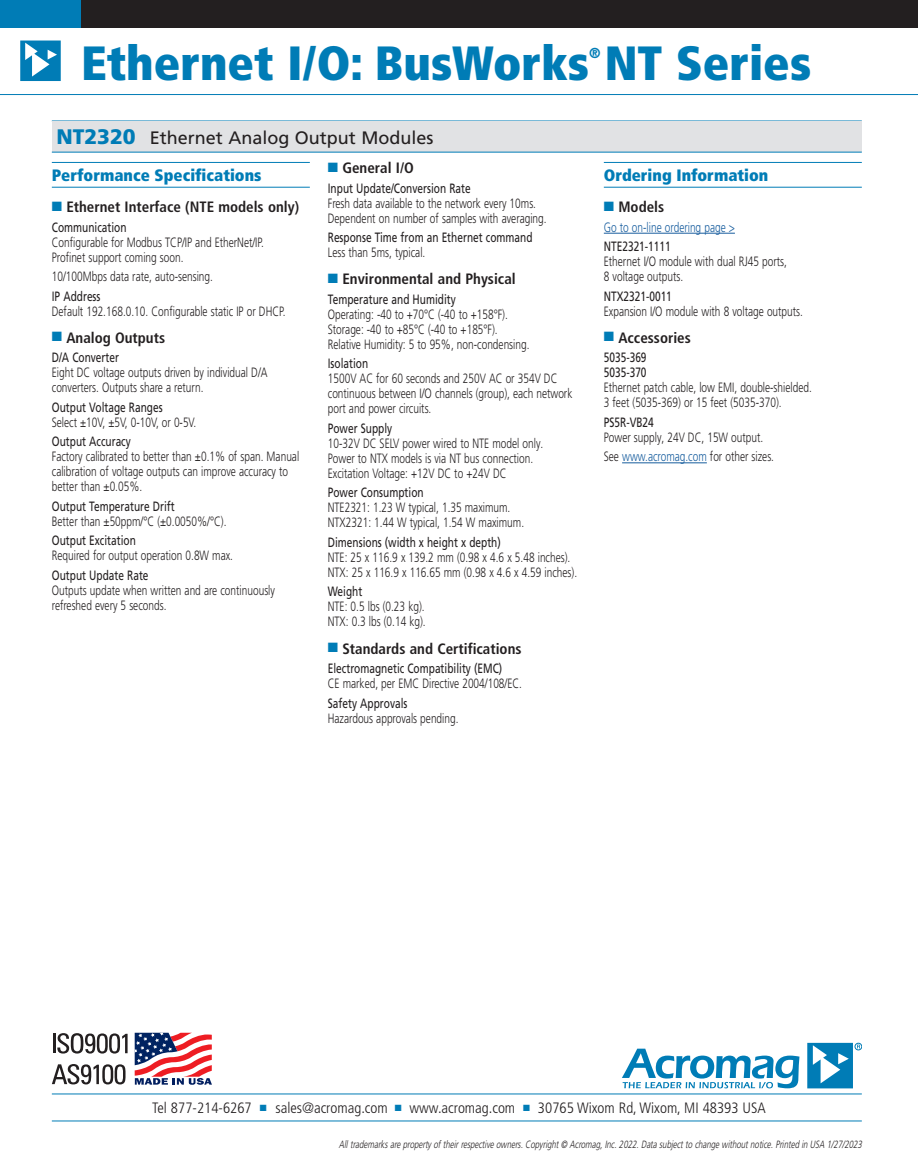
<style>
.page{position:relative;width:918px;height:1175px;background:#fff}
.page>*{position:absolute;margin:0;border:0;box-sizing:border-box;transform-origin:0 0}
.t1{font:900 condensed 48px "Frutiger LT Pro";color:#007cb6}
.t2{font:18px "Frutiger LT Pro";color:#231f20}
.t3{font:900 condensed 16.5px "Frutiger LT Pro";color:#007cb6}
.t4{font:700 condensed 15px "Frutiger LT Pro";color:#231f20}
.t5{font:300 condensed 15px "Frutiger LT Pro";color:#231f20}
.t6{font:900 condensed 14.4px "Frutiger LT Pro";color:#007cb6}
.t7{font:300 13.5px/15px "Frutiger LT Pro";color:#231f20;scale:.75 1}
.t8{font:13.5px/15px "Frutiger LT Pro";color:#231f20;scale:.75 1}
.t9{font:300 13.5px "Frutiger LT Pro";color:#175d9e;scale:.75 1}
.t10{font:italic 300 10.5px "Frutiger LT Pro";color:#231f20;scale:.75 1}
.s1{font-weight:900;font-size:21px;color:#007cb6}
.s2{color:#007cb6}
.s3{color:#175d9e}
</style>
<div class="page">
<div style="left:0;top:0;width:81px;height:27px;background:#007cb6"></div>
<hr style="left:0;top:94px;width:918px;height:1px;background:#007cb6">
<hr style="left:52px;top:121px;width:810px;height:1px;background:#007cb6">
<hr style="left:52px;top:1120px;width:810px;height:1px;background:#007cb6">
<hr style="left:52px;top:1093px;width:810px;height:1px;background:#007cb6">
<div style="left:81px;top:0;width:837px;height:27px;background:#231f20"></div>
<hr style="left:604px;top:187px;width:258px;height:1px;background:#007cb6">
<hr style="left:604px;top:162px;width:258px;height:1px;background:#007cb6">
<hr style="left:52px;top:187px;width:258px;height:1px;background:#007cb6">
<hr style="left:52px;top:162px;width:258px;height:1px;background:#007cb6">
<hr style="left:604px;top:233px;width:131px;height:1px;background:#175d9e">
<hr style="left:622px;top:462px;width:85px;height:1px;background:#175d9e">
<svg style="left:20px;top:40px;width:41px;height:41px"></svg>
<div style="left:52px;top:122px;width:810px;height:30px;background:#e1e2e4"></div>
<hr style="left:52px;top:152px;width:810px;height:1px;background:#007cb6">
<div style="left:855px;top:1043px;width:7px;height:7px;border:1px solid #007cb6;border-radius:50%"></div>
<svg style="left:807px;top:1042px;width:53px;height:46px"></svg>
<svg style="left:622px;top:1048px;width:177px;height:40px"></svg>
<hr style="left:53px;top:1033px;width:3px;height:20px;background:#231f20">
<svg style="left:57px;top:1033px;width:71px;height:20px"></svg>
<svg style="left:52px;top:1064px;width:74px;height:20px"></svg>
<svg style="left:135px;top:1032px;width:77px;height:52px"></svg>
<p class="t1" style="left:81px;top:33px;width:732px">Ethernet I/O: BusWorks NT Series</p>
<p class="t6" style="left:589px;top:44px;width:13px">®</p>
<p class="t2" style="left:56px;top:127px;width:379px"><span class="s1">NT2320</span> Ethernet Analog Output Modules</p>
<h4 class="t3" style="left:52px;top:165px;width:211px">Performance Specifications</h4>
<p class="t4" style="left:52px;top:198px;width:249px"><span class="s2">■</span> Ethernet Interface (NTE models only)</p>
<p class="t8" style="left:52px;top:220px;width:101px">Communication</p>
<p class="t7" style="left:52px;top:235px;width:284px">Configurable for Modbus TCP/IP and EtherNet/IP.<br>Profinet support coming soon.</p>
<p class="t7" style="left:52px;top:269px;width:216px">10/100Mbps data rate, auto-sensing.</p>
<p class="t8" style="left:52px;top:289px;width:66px">IP Address</p>
<p class="t7" style="left:52px;top:304px;width:313px">Default 192.168.0.10. Configurable static IP or DHCP.</p>
<p class="t4" style="left:52px;top:329px;width:115px"><span class="s2">■</span> Analog Outputs</p>
<p class="t8" style="left:52px;top:350px;width:91px">D/A Converter</p>
<p class="t7" style="left:52px;top:365px;width:289px">Eight DC voltage outputs driven by individual D/A converters. Outputs share a return.</p>
<p class="t8" style="left:52px;top:400px;width:149px">Output Voltage Ranges</p>
<p class="t7" style="left:52px;top:415px;width:194px">Select ±10V, ±5V, 0-10V, or 0-5V.</p>
<p class="t8" style="left:52px;top:434px;width:107px">Output Accuracy</p>
<p class="t7" style="left:52px;top:449px;width:331px">Factory calibrated to better than ±0.1% of span. Manual calibration of voltage outputs can improve accuracy to better than ±0.05%.</p>
<p class="t8" style="left:52px;top:499px;width:165px">Output Temperature Drift</p>
<p class="t7" style="left:52px;top:514px;width:234px">Better than ±50ppm/°C (±0.0050%/°C).</p>
<p class="t8" style="left:52px;top:533px;width:114px">Output Excitation</p>
<p class="t7" style="left:52px;top:548px;width:243px">Required for output operation 0.8W max.</p>
<p class="t8" style="left:52px;top:568px;width:131px">Output Update Rate</p>
<p class="t7" style="left:52px;top:583px;width:299px">Outputs update when written and are continuously refreshed every 5 seconds.</p>
<p class="t4" style="left:328px;top:159px;width:88px"><span class="s2">■</span> General I/O</p>
<p class="t8" style="left:328px;top:181px;width:192px">Input Update/Conversion Rate</p>
<p class="t7" style="left:328px;top:196px;width:293px">Fresh data available to the network every 10ms.<br>Dependent on number of samples with averaging.</p>
<p class="t8" style="left:328px;top:230px;width:274px">Response Time from an Ethernet command</p>
<p class="t7" style="left:328px;top:245px;width:132px">Less than 5ms, typical.</p>
<p class="t4" style="left:328px;top:270px;width:189px"><span class="s2">■</span> Environmental and Physical</p>
<p class="t8" style="left:328px;top:292px;width:172px">Temperature and Humidity</p>
<p class="t7" style="left:328px;top:307px;width:270px">Operating: -40 to +70°C (-40 to +158°F).<br>Storage: -40 to +85°C (-40 to +185°F).<br>Relative Humidity: 5 to 95%, non-condensing.</p>
<p class="t8" style="left:328px;top:356px;width:56px">Isolation</p>
<p class="t7" style="left:328px;top:371px;width:328px">1500V AC for 60 seconds and 250V AC or 354V DC continuous between I/O channels (group), each network port and power circuits.</p>
<p class="t8" style="left:328px;top:421px;width:87px">Power Supply</p>
<p class="t7" style="left:328px;top:436px;width:289px">10-32V DC SELV power wired to NTE model only.<br>Power to NTX models is via NT bus connection.<br>Excitation Voltage: +12V DC to +24V DC</p>
<p class="t8" style="left:328px;top:485px;width:129px">Power Consumption</p>
<p class="t7" style="left:328px;top:500px;width:263px">NTE2321: 1.23 W typical, 1.35 maximum.<br>NTX2321: 1.44 W typical, 1.54 W maximum.</p>
<p class="t8" style="left:328px;top:535px;width:232px">Dimensions (width x height x depth)</p>
<p class="t7" style="left:328px;top:550px;width:334px">NTE: 25 x 116.9 x 139.2 mm (0.98 x 4.6 x 5.48 inches).<br>NTX: 25 x 116.9 x 116.65 mm (0.98 x 4.6 x 4.59 inches).</p>
<p class="t8" style="left:328px;top:584px;width:48px">Weight</p>
<p class="t7" style="left:328px;top:599px;width:132px">NTE: 0.5 lbs (0.23 kg).<br>NTX: 0.3 lbs (0.14 kg).</p>
<p class="t4" style="left:328px;top:639px;width:195px"><span class="s2">■</span> Standards and Certifications</p>
<p class="t8" style="left:328px;top:661px;width:234px">Electromagnetic Compatibility (EMC)</p>
<p class="t7" style="left:328px;top:676px;width:260px">CE marked, per EMC Directive 2004/108/EC.</p>
<p class="t8" style="left:328px;top:695px;width:108px">Safety Approvals</p>
<p class="t7" style="left:328px;top:710px;width:176px">Hazardous approvals pending.</p>
<h4 class="t3" style="left:604px;top:165px;width:166px">Ordering Information</h4>
<p class="t4" style="left:604px;top:198px;width:62px"><span class="s2">■</span> Models</p>
<p class="t9" style="left:604px;top:219px;width:176px">Go to on-line ordering page &gt;</p>
<p class="t8" style="left:604px;top:239px;width:91px">NTE2321-1111</p>
<p class="t7" style="left:604px;top:254px;width:246px">Ethernet I/O module with dual RJ45 ports,<br>8 voltage outputs.</p>
<p class="t8" style="left:604px;top:289px;width:92px">NTX2321-0011</p>
<p class="t7" style="left:604px;top:304px;width:267px">Expansion I/O module with 8 voltage outputs.</p>
<p class="t4" style="left:604px;top:329px;width:89px"><span class="s2">■</span> Accessories</p>
<p class="t8" style="left:604px;top:350px;width:59px">5035-369<br>5035-370</p>
<p class="t7" style="left:604px;top:380px;width:279px">Ethernet patch cable, low EMI, double-shielded.<br>3 feet (5035-369) or 15 feet (5035-370).</p>
<p class="t8" style="left:604px;top:415px;width:68px">PS5R-VB24</p>
<p class="t7" style="left:604px;top:427px;width:229px;line-height:19.5px">Power supply, 24V DC, 15W output.<br>See <span class="s3">www.acromag.com</span> for other sizes.</p>
<p class="t5" style="left:152px;top:1098px;width:615px">Tel 877-214-6267 <span class="s2">■</span> sales@acromag.com <span class="s2">■</span> www.acromag.com <span class="s2">■</span> 30765 Wixom Rd, Wixom, MI 48393 USA</p>
<p class="t10" style="left:339px;top:1138px;width:702px">Alltrademarksarepropertyoftheirrespectiveowners.Copyright© Acromag,Inc.2022.Datasubjectto changewithoutnotice.Printed in USA 1/27/2023</p>
</div>
